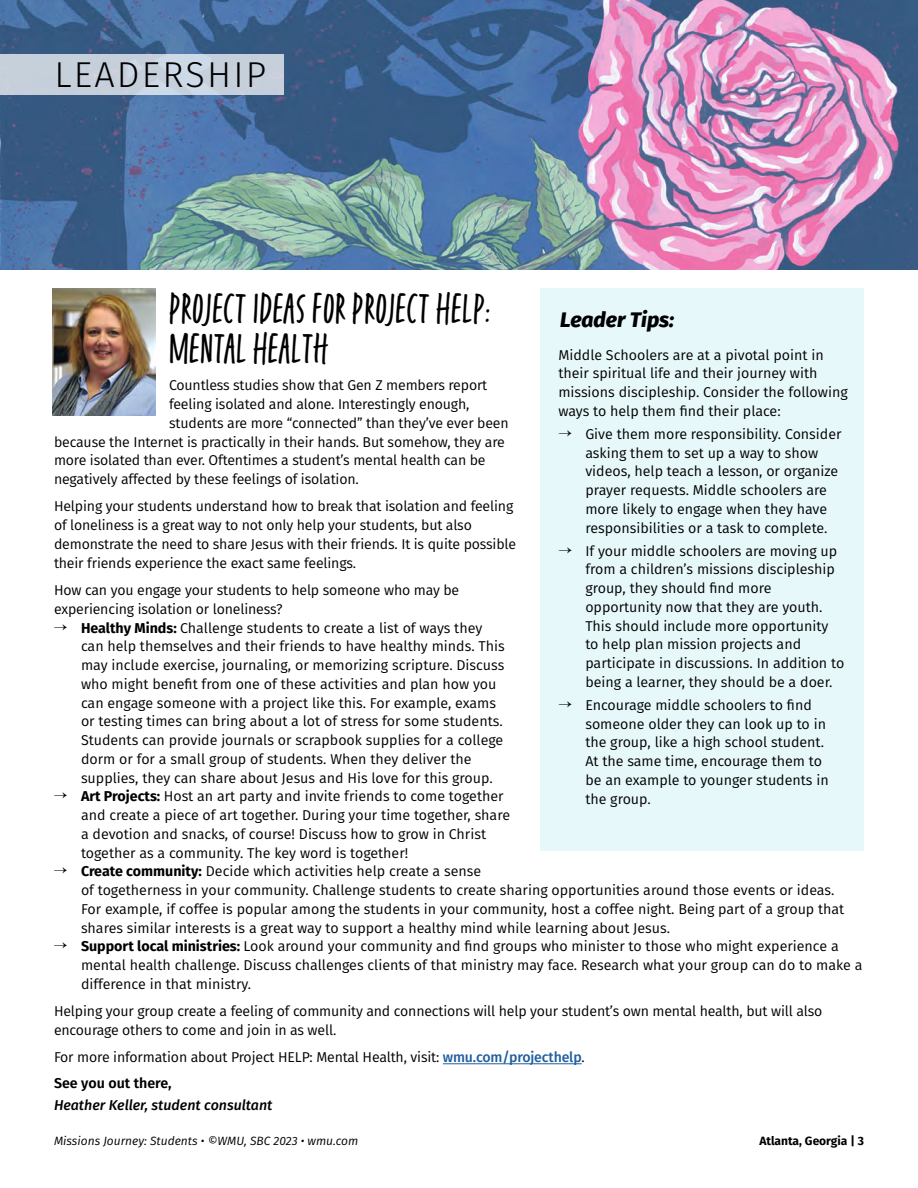
<style>
.page{position:relative;width:918px;height:1188px;background:#fff}
.page>*{position:absolute;margin:0;border:0;box-sizing:border-box;transform-origin:0 0}
.t1{font:49.5px/40.5px "Fave Condensed One Pro";letter-spacing:.01em;color:#000}
.t2{font:300 36px "Fira Sans";letter-spacing:.06em;color:#000}
.t3{font:italic 800 21px "Fira Sans";color:#000}
.t4{font:14.25px/18.8px "Fira Sans";color:#000}
.t5{font:italic 500 14.25px "Fira Sans";color:#000}
.t6{font:italic 12px "Fira Sans";color:#000}
.t7{font:700 12px "Fira Sans";color:#000}
.s1{font-weight:700}
.s2{font-weight:500;color:#215e9e}
.s3{font-weight:600}
</style>
<div class="page">
<img style="left:0;top:0;width:918px;height:270px">
<hr style="left:443px;top:1063px;width:139px;height:1px;background:#215e9e">
<div style="left:540px;top:288px;width:324px;height:562px;background:#e7f8fa"></div>
<div style="left:0;top:54px;width:284px;height:40px;background:linear-gradient(to right,#c6d0dc,#c8d2df)"></div>
<img style="left:53px;top:289px;width:103px;height:127px">
<h2 class="t2" style="left:55px;top:48px;width:213px">LEADERSHIP</h2>
<h1 class="t1" style="left:169px;top:288px;width:323px">PROJECT IDEAS FOR PROJECT HELP:<br>MENTAL HEALTH</h1>
<p class="t4" style="left:169px;top:376px;width:320px">Countless studies show that Gen Z members report</p>
<p class="t4" style="left:169px;top:394px;width:302px">feeling isolated and alone. Interestingly enough,</p>
<p class="t4" style="left:169px;top:413px;width:341px">students are more “connected” than they’ve ever been</p>
<p class="t4" style="left:54px;top:432px;width:452px">because the Internet is practically in their hands. But somehow, they are</p>
<p class="t4" style="left:54px;top:451px;width:433px">more isolated than ever. Oftentimes a student’s mental health can be</p>
<p class="t4" style="left:54px;top:469px;width:305px">negatively affected by these feelings of isolation.</p>
<p class="t4" style="left:54px;top:497px;width:464px">Helping your students understand how to break that isolation and feeling of loneliness is a great way to not only help your students, but also demonstrate the need to share Jesus with their friends. It is quite possible their friends experience the exact same feelings.</p>
<p class="t4" style="left:54px;top:580px;width:407px">How can you engage your students to help someone who may be experiencing isolation or loneliness?</p>
<p class="t4" style="left:81px;top:618px;width:425px;text-indent:-27px">→ <span class="s1">Healthy Minds:</span> Challenge students to create a list of ways they can help themselves and their friends to have healthy minds. This may include exercise, journaling, or memorizing scripture. Discuss who might benefit from one of these activities and plan how you can engage someone with a project like this. For example, exams or testing times can bring about a lot of stress for some students.<br>Students can provide journals or scrapbook supplies for a college dorm or for a small group of students. When they deliver the supplies, they can share about Jesus and His love for this group.</p>
<p class="t4" style="left:81px;top:787px;width:431px;text-indent:-27px">→ <span class="s1">Art Projects:</span> Host an art party and invite friends to come together and create a piece of art together. During your time together, share a devotion and snacks, of course! Discuss how to grow in Christ together as a community. The key word is together!</p>
<p class="t4" style="left:81px;top:862px;width:765px;text-indent:-27px">→ <span class="s1">Create community:</span> Decide which activities help create a sense<br>of togetherness in your community. Challenge students to create sharing opportunities around those events or ideas.<br>For example, if coffee is popular among the students in your community, host a coffee night. Being part of a group that shares similar interests is a great way to support a healthy mind while learning about Jesus.</p>
<p class="t4" style="left:81px;top:937px;width:783px;text-indent:-27px">→ <span class="s1">Support local ministries:</span> Look around your community and find groups who minister to those who might experience a mental health challenge. Discuss challenges clients of that ministry may face. Research what your group can do to make a difference in that ministry.</p>
<p class="t4" style="left:54px;top:1002px;width:770px">Helping your group create a feeling of community and connections will help your student’s own mental health, but will also encourage others to come and join in as well.</p>
<p class="t4" style="left:54px;top:1044px;width:531px;line-height:25.5px">For more information about Project HELP: Mental Health, visit: <span class="s2">wmu.com/projecthelp</span>.<br><span class="s3">See you out there,</span></p>
<p class="t5" style="left:54px;top:1093px;width:220px">Heather Keller, student consultant</p>
<h3 class="t3" style="left:560px;top:301px;width:116px">Leader Tips:</h3>
<p class="t4" style="left:558px;top:345px;width:291px">Middle Schoolers are at a pivotal point in their spiritual life and their journey with missions discipleship. Consider the following ways to help them find their place:</p>
<p class="t4" style="left:585px;top:424px;width:258px;text-indent:-27px">→ Give them more responsibility. Consider asking them to set up a way to show videos, help teach a lesson, or organize prayer requests. Middle schoolers are more likely to engage when they have responsibilities or a task to complete.</p>
<p class="t4" style="left:585px;top:541px;width:260px;text-indent:-27px">→ If your middle schoolers are moving up from a children’s missions discipleship group, they should find more opportunity now that they are youth.<br>This should include more opportunity to help plan mission projects and participate in discussions. In addition to being a learner, they should be a doer.</p>
<p class="t4" style="left:585px;top:695px;width:245px;text-indent:-27px">→ Encourage middle schoolers to find someone older they can look up to in the group, like a high school student.<br>At the same time, encourage them to be an example to younger students in the group.</p>
<p class="t6" style="left:54px;top:1132px;width:306px">Missions Journey: Students • ©WMU, SBC 2023 • wmu.com</p>
<p class="t7" style="left:760px;top:1131px;width:106px">Atlanta, Georgia | 3</p>
</div>
